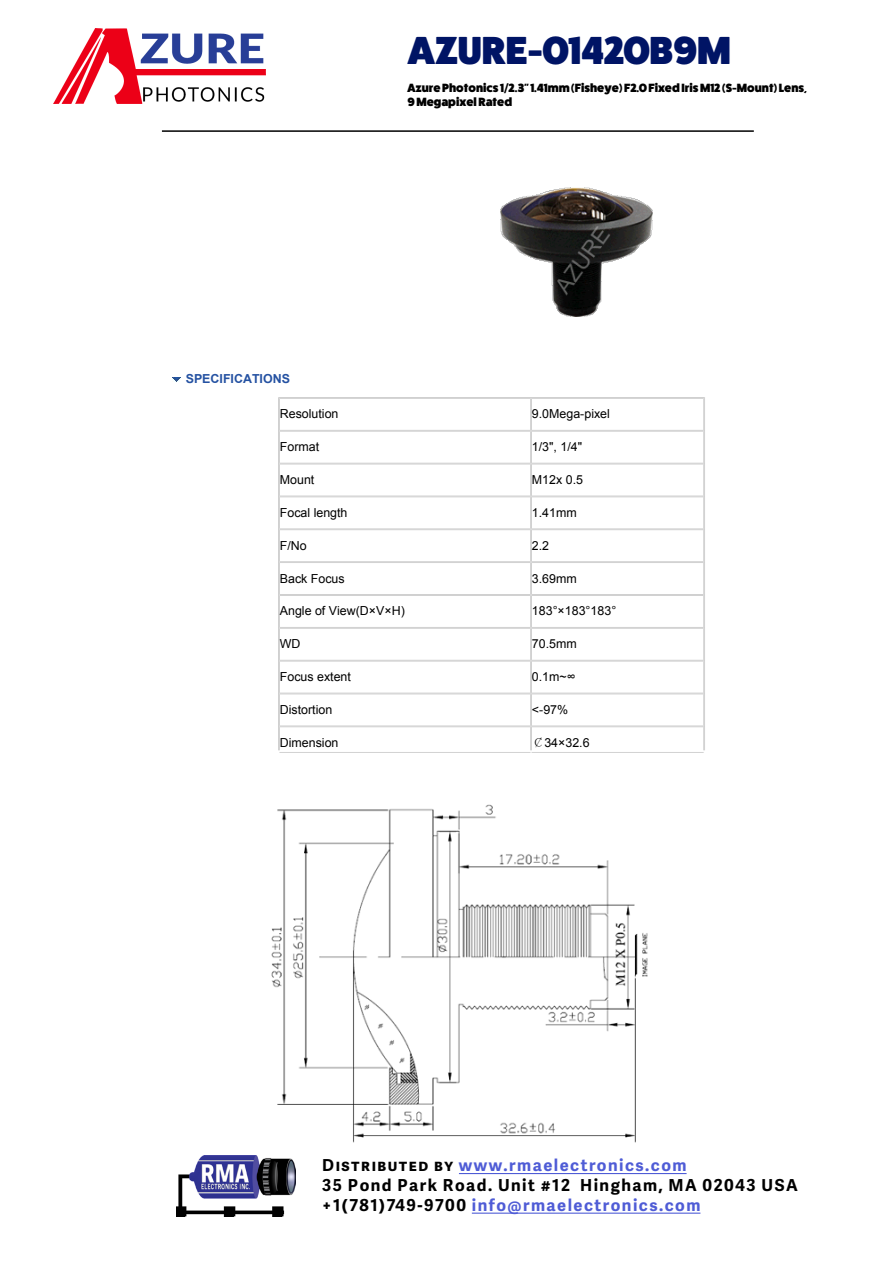
<style>
.page{position:relative;width:893px;height:1263px;background:#fff}
.page>*{position:absolute;margin:0;border:0;box-sizing:border-box;transform-origin:0 0}
.t1{font:800 39.3px "Fat Frank";color:#001465}
.t2{font:700 16.5px/19.8px "Adelle Sans";letter-spacing:.09em;color:#000}
.t3{font:12.45px "Arial";color:#000}
.t4{font:700 12.45px "Arial";color:#2552a2}
.t5{font:800 12px/14.4px "Fat Frank";color:#000}
.s1{font-family:"Adobe Song Std";font-weight:300}
.s2{color:#4f5cd6}
</style>
<div class="page">
<img style="left:177px;top:1155px;width:119px;height:62px">
<hr style="left:162px;top:130px;width:592px;height:2px;background:#000">
<img style="left:53px;top:29px;width:212px;height:74px">
<hr style="left:459px;top:1173px;width:228px;height:1px;background:#4f5cd6">
<hr style="left:472px;top:1213px;width:228px;height:1px;background:#4f5cd6">
<svg style="left:172px;top:377px;width:8px;height:5px"></svg>
<img style="left:501px;top:187px;width:152px;height:129px">
<img style="left:271px;top:804px;width:377px;height:339px">
<svg style="left:278px;top:397px;width:427px;height:356px"></svg>
<h1 class="t1" style="left:408px;top:29px;width:324px">AZURE-01420B9M</h1>
<p class="t5" style="left:407px;top:80px;width:401px">Azure Photonics 1/2.3" 1.41mm (Fisheye) F2.0 Fixed Iris M12 (S-Mount) Lens,<br>9 Megapixel Rated</p>
<p class="t4" style="left:186px;top:370px;width:106px">SPECIFICATIONS</p>
<p class="t3" style="left:280px;top:406px;width:60px">Resolution</p>
<p class="t3" style="left:532px;top:406px;width:80px">9.0Mega-pixel</p>
<p class="t3" style="left:280px;top:439px;width:41px">Format</p>
<p class="t3" style="left:532px;top:439px;width:52px">1/3", 1/4"</p>
<p class="t3" style="left:280px;top:471px;width:36px">Mount</p>
<p class="t3" style="left:532px;top:471px;width:53px">M12x 0.5</p>
<p class="t3" style="left:280px;top:504px;width:69px">Focal length</p>
<p class="t3" style="left:532px;top:504px;width:46px">1.41mm</p>
<p class="t3" style="left:280px;top:537px;width:28px">F/No</p>
<p class="t3" style="left:532px;top:537px;width:19px">2.2</p>
<p class="t3" style="left:280px;top:570px;width:66px">Back Focus</p>
<p class="t3" style="left:532px;top:570px;width:46px">3.69mm</p>
<p class="t3" style="left:280px;top:603px;width:127px">Angle of View(D×V×H)</p>
<p class="t3" style="left:532px;top:603px;width:86px">183°×183°183°</p>
<p class="t3" style="left:280px;top:636px;width:22px">WD</p>
<p class="t3" style="left:532px;top:636px;width:46px">70.5mm</p>
<p class="t3" style="left:280px;top:669px;width:73px">Focus extent</p>
<p class="t3" style="left:532px;top:669px;width:45px">0.1m~∞</p>
<p class="t3" style="left:280px;top:701px;width:54px">Distortion</p>
<p class="t3" style="left:532px;top:701px;width:38px">&lt;-97%</p>
<p class="t3" style="left:280px;top:734px;width:60px">Dimension</p>
<p class="t3" style="left:532px;top:734px;width:59px"><span class="s1">￠</span>34×32.6</p>
<p class="t2" style="left:322px;top:1155px;width:477px">Distributed by <span class="s2">www.rmaelectronics.com<br></span>35 Pond Park Road. Unit #12 Hingham, MA 02043 USA +1(781)749-9700 <span class="s2">info@rmaelectronics.com</span></p>
</div>
